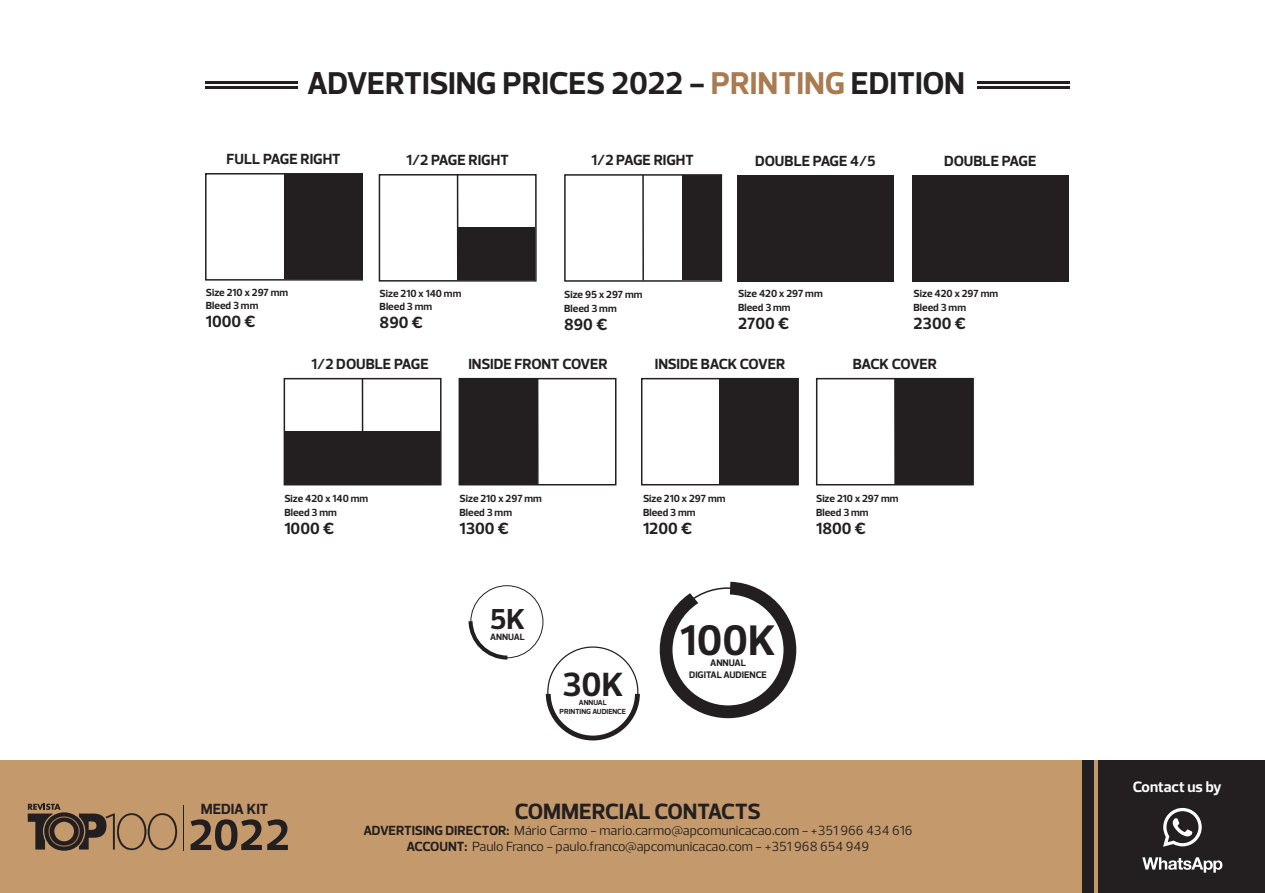
<style>
.page{position:relative;width:1265px;height:893px;background:#fff}
.page>*{position:absolute;margin:0;border:0;box-sizing:border-box;transform-origin:0 0}
.t1{font:700 43.5px "Prelo";color:#231f20}
.t2{font:700 34.2px "Prelo";color:#231f20}
.t3{font:700 32.1px "Prelo";color:#231f20}
.t4{font:700 29.4px "Prelo";color:#231f20}
.t5{font:700 22.5px "Prelo";letter-spacing:-.015em;color:#231f20}
.t6{font:700 16.5px "Prelo";color:#231f20}
.t7{font:700 15.3px "Prelo";color:#fff}
.t8{font:700 15px "Prelo";letter-spacing:-.005em;color:#231f20}
.t9{font:13.5px/16.2px "Prelo";color:#231f20;text-align:center}
.t10{font:700 10.5px/13.5px "Prelo";color:#231f20}
.t11{font:700 9.6px/11.6px "Prelo";letter-spacing:-.01em;color:#231f20;text-align:center}
.t12{font:700 9.3px "Prelo";letter-spacing:-.015em;color:#231f20}
.t13{font:700 7.5px/9px "Prelo";color:#231f20;text-align:center}
.s1{color:#a97b50}
.s2{font-weight:700}
</style>
<div class="page">
<div style="left:0;top:760px;width:1264px;height:133px;background:#c49a6c"></div>
<div style="left:1098px;top:761px;width:166px;height:132px;background:#231f20"></div>
<div style="left:1082px;top:760px;width:11px;height:133px;background:#231f20"></div>
<div style="left:205px;top:173px;width:158px;height:108px;border:2px solid #231f20"></div>
<div style="left:284px;top:175px;width:77px;height:104px;background:#231f20"></div>
<div style="left:378px;top:174px;width:158px;height:108px;border:2px solid #231f20"></div>
<div style="left:457px;top:228px;width:78px;height:52px;background:#231f20"></div>
<hr style="left:456px;top:175px;width:2px;height:105px;background:#231f20">
<hr style="left:642px;top:175px;width:1px;height:105px;background:#231f20">
<div style="left:564px;top:174px;width:158px;height:108px;border:2px solid #231f20"></div>
<div style="left:681px;top:176px;width:39px;height:104px;background:#231f20"></div>
<div style="left:737px;top:175px;width:156px;height:106px;background:#231f20"></div>
<div style="left:911px;top:175px;width:157px;height:106px;background:#231f20"></div>
<hr style="left:536px;top:379px;width:2px;height:105px;background:#231f20">
<div style="left:283px;top:378px;width:158px;height:107px;border:2px solid #231f20"></div>
<div style="left:285px;top:432px;width:155px;height:52px;background:#231f20"></div>
<div style="left:458px;top:378px;width:158px;height:107px;border:2px solid #231f20"></div>
<div style="left:460px;top:379px;width:77px;height:105px;background:#231f20"></div>
<div style="left:641px;top:378px;width:157px;height:107px;border:2px solid #231f20"></div>
<div style="left:719px;top:379px;width:78px;height:105px;background:#231f20"></div>
<div style="left:815px;top:378px;width:158px;height:107px;border:2px solid #231f20"></div>
<div style="left:894px;top:379px;width:78px;height:105px;background:#231f20"></div>
<hr style="left:361px;top:379px;width:2px;height:105px;background:#231f20">
<svg style="left:468px;top:585px;width:171px;height:155px"></svg>
<svg style="left:659px;top:581px;width:137px;height:138px"></svg>
<svg style="left:1142px;top:808px;width:80px;height:65px"></svg>
<hr style="left:205px;top:81px;width:93px;height:3px;background:#231f20">
<hr style="left:205px;top:86px;width:93px;height:3px;background:#231f20">
<hr style="left:976px;top:81px;width:93px;height:3px;background:#231f20">
<hr style="left:976px;top:86px;width:93px;height:3px;background:#231f20">
<svg style="left:190px;top:819px;width:98px;height:31px"></svg>
<hr style="left:183px;top:805px;width:1px;height:45px;background:#231f20">
<svg style="left:28px;top:804px;width:149px;height:47px"></svg>
<h3 class="t3" style="left:307px;top:64px;width:659px">ADVERTISING PRICES 2022 - <span class="s1">PRINTING</span> EDITION</h3>
<h3 class="t8" style="left:226px;top:149px;width:116px">FULL PAGE RIGHT</h3>
<h3 class="t8" style="left:406px;top:150px;width:104px">1/2 PAGE RIGHT</h3>
<h3 class="t8" style="left:591px;top:151px;width:104px">1/2 PAGE RIGHT</h3>
<h3 class="t8" style="left:755px;top:151px;width:122px">DOUBLE PAGE 4/5</h3>
<h3 class="t8" style="left:943px;top:151px;width:94px">DOUBLE PAGE</h3>
<p class="t10" style="left:206px;top:285px;width:84px">Size 210 x 297 mm<br>Bleed 3 mm</p>
<h3 class="t6" style="left:206px;top:311px;width:51px">1000 €</h3>
<p class="t10" style="left:379px;top:286px;width:83px">Size 210 x 140 mm<br>Bleed 3 mm</p>
<h3 class="t6" style="left:379px;top:312px;width:45px">890 €</h3>
<p class="t10" style="left:564px;top:288px;width:80px">Size 95 x 297 mm<br>Bleed 3 mm</p>
<h3 class="t6" style="left:564px;top:314px;width:45px">890 €</h3>
<p class="t10" style="left:738px;top:287px;width:86px">Size 420 x 297 mm<br>Bleed 3 mm</p>
<h3 class="t6" style="left:738px;top:313px;width:53px">2700 €</h3>
<p class="t10" style="left:913px;top:287px;width:86px">Size 420 x 297 mm<br>Bleed 3 mm</p>
<h3 class="t6" style="left:913px;top:313px;width:54px">2300 €</h3>
<h3 class="t8" style="left:311px;top:355px;width:119px">1/2 DOUBLE PAGE</h3>
<h3 class="t8" style="left:468px;top:355px;width:141px">INSIDE FRONT COVER</h3>
<h3 class="t8" style="left:654px;top:355px;width:132px">INSIDE BACK COVER</h3>
<h3 class="t8" style="left:852px;top:355px;width:86px">BACK COVER</h3>
<p class="t10" style="left:284px;top:492px;width:85px">Size 420 x 140 mm<br>Bleed 3 mm</p>
<h3 class="t6" style="left:284px;top:518px;width:51px">1000 €</h3>
<p class="t10" style="left:459px;top:492px;width:84px">Size 210 x 297 mm<br>Bleed 3 mm</p>
<h3 class="t6" style="left:459px;top:518px;width:51px">1300 €</h3>
<p class="t10" style="left:643px;top:492px;width:84px">Size 210 x 297 mm<br>Bleed 3 mm</p>
<h3 class="t6" style="left:643px;top:518px;width:51px">1200 €</h3>
<h3 class="t4" style="left:489px;top:601px;width:37px">5K</h3>
<p class="t12" style="left:490px;top:631px;width:36px">ANNUAL</p>
<h2 class="t2" style="left:562px;top:664px;width:63px">30K</h2>
<p class="t13" style="left:559px;top:698px;width:68px">ANNUAL<br>PRINTING AUDIENCE</p>
<h1 class="t1" style="left:680px;top:613px;width:97px">100K</h1>
<p class="t11" style="left:689px;top:657px;width:79px">ANNUAL<br>DIGITAL AUDIENCE</p>
<p class="t10" style="left:815px;top:492px;width:84px">Size 210 x 297 mm<br>Bleed 3 mm</p>
<h3 class="t6" style="left:815px;top:518px;width:51px">1800 €</h3>
<h3 class="t8" style="left:201px;top:800px;width:69px">MEDIA KIT</h3>
<h3 class="t5" style="left:515px;top:798px;width:247px">COMMERCIAL CONTACTS</h3>
<p class="t9" style="left:363px;top:823px;width:550px"><span class="s2">ADVERTISING DIRECTOR:</span> Mário Carmo - mario.carmo@apcomunicacao.com - +351 966 434 616<br><span class="s2">ACCOUNT:</span> Paulo Franco - paulo.franco@apcomunicacao.com - +351 968 654 949</p>
<h3 class="t7" style="left:1132px;top:777px;width:90px">Contact us by</h3>
</div>
